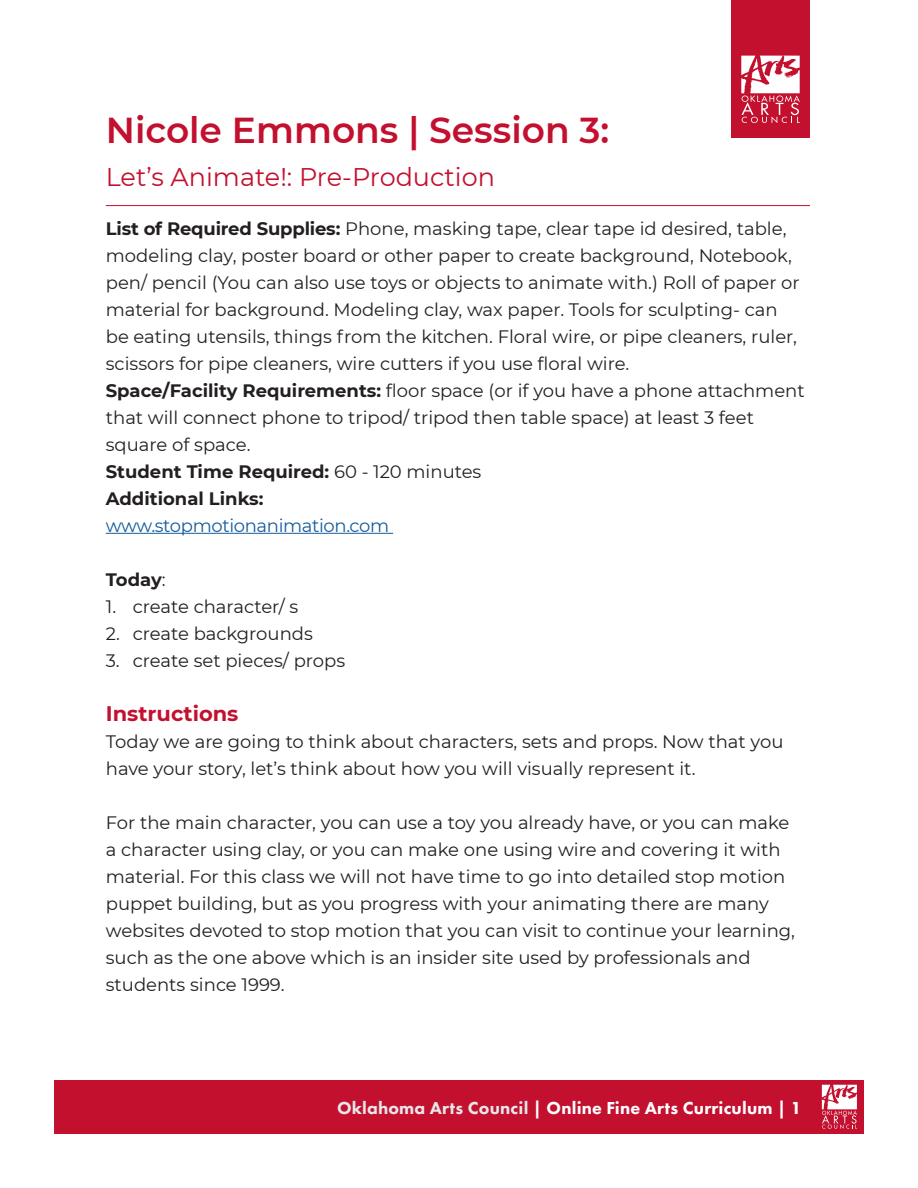
<style>
.page{position:relative;width:918px;height:1188px;background:#fff}
.page>*{position:absolute;margin:0;border:0;box-sizing:border-box;transform-origin:0 0}
.activities{font:600 36px "Montserrat";color:#c3102f}
.activities-2{font:25.5px "Montserrat";color:#c3102f}
.activities-3{font:700 21px "Montserrat";color:#c3102f}
.activities-4{font:18px/27px "Montserrat";color:#231f20}
.activities-5{font:700 18px "Montserrat";color:#231f20}
.t1{font:800 18px "Futura PT";letter-spacing:.01em;color:#fff}
.activities-6{font:18px "Montserrat";letter-spacing:-.02em;color:#175d9e}
.s1{font-weight:700}
.s2{font-weight:400}
.s3{color:#e6e7e9}
</style>
<div class="page">
<div style="left:54px;top:1080px;width:810px;height:54px;background:#c3102f"></div>
<svg style="left:822px;top:1085px;width:35px;height:44px"></svg>
<hr style="left:106px;top:533px;width:287px;height:1px;background:#175d9e">
<hr style="left:106px;top:205px;width:704px;height:1px;background:#c3102f">
<div style="left:731px;top:0;width:79px;height:138px;background:#c3102f"></div>
<svg style="left:741px;top:56px;width:59px;height:67px"></svg>
<p class="activities" style="left:106px;top:105px;width:505px">Nicole Emmons | Session 3:</p>
<p class="activities-2" style="left:106px;top:160px;width:391px">Let’s Animate!: Pre-Production</p>
<p class="activities-4" style="left:106px;top:214px;width:695px"><span class="s1">List of Required Supplies:</span> Phone, masking tape, clear tape id desired, table, modeling clay, poster board or other paper to create background, Notebook, pen/ pencil (You can also use toys or objects to animate with.) Roll of paper or material for background. Modeling clay, wax paper. Tools for sculpting- can be eating utensils, things from the kitchen. Floral wire, or pipe cleaners, ruler, scissors for pipe cleaners, wire cutters if you use floral wire.</p>
<p class="activities-4" style="left:106px;top:376px;width:700px"><span class="s1">Space/Facility Requirements:</span> floor space (or if you have a phone attachment that will connect phone to tripod/ tripod then table space) at least 3 feet square of space.</p>
<p class="activities-5" style="left:106px;top:459px;width:377px">Student Time Required: <span class="s2">60 - 120 minutes</span></p>
<p class="activities-5" style="left:106px;top:486px;width:159px">Additional Links:</p>
<p class="activities-6" style="left:106px;top:513px;width:285px">www.stopmotionanimation.com</p>
<p class="activities-5" style="left:106px;top:567px;width:61px">Today<span class="s2">:</span></p>
<p class="activities-4" style="left:106px;top:592px;width:194px">1. create character/ s</p>
<p class="activities-4" style="left:106px;top:619px;width:209px">2. create backgrounds</p>
<p class="activities-4" style="left:106px;top:646px;width:241px">3. create set pieces/ props</p>
<p class="activities-3" style="left:106px;top:698px;width:134px">Instructions</p>
<p class="activities-4" style="left:106px;top:727px;width:679px">Today we are going to think about characters, sets and props. Now that you have your story, let’s think about how you will visually represent it.</p>
<p class="activities-4" style="left:106px;top:808px;width:691px">For the main character, you can use a toy you already have, or you can make a character using clay, or you can make one using wire and covering it with material. For this class we will not have time to go into detailed stop motion puppet building, but as you progress with your animating there are many websites devoted to stop motion that you can visit to continue your learning, such as the one above which is an insider site used by professionals and students since 1999.</p>
<p class="t1" style="left:337px;top:1097px;width:466px"><span class="s3">Oklahoma Arts Council</span> | Online Fine Arts Curriculum | 1</p>
</div>
